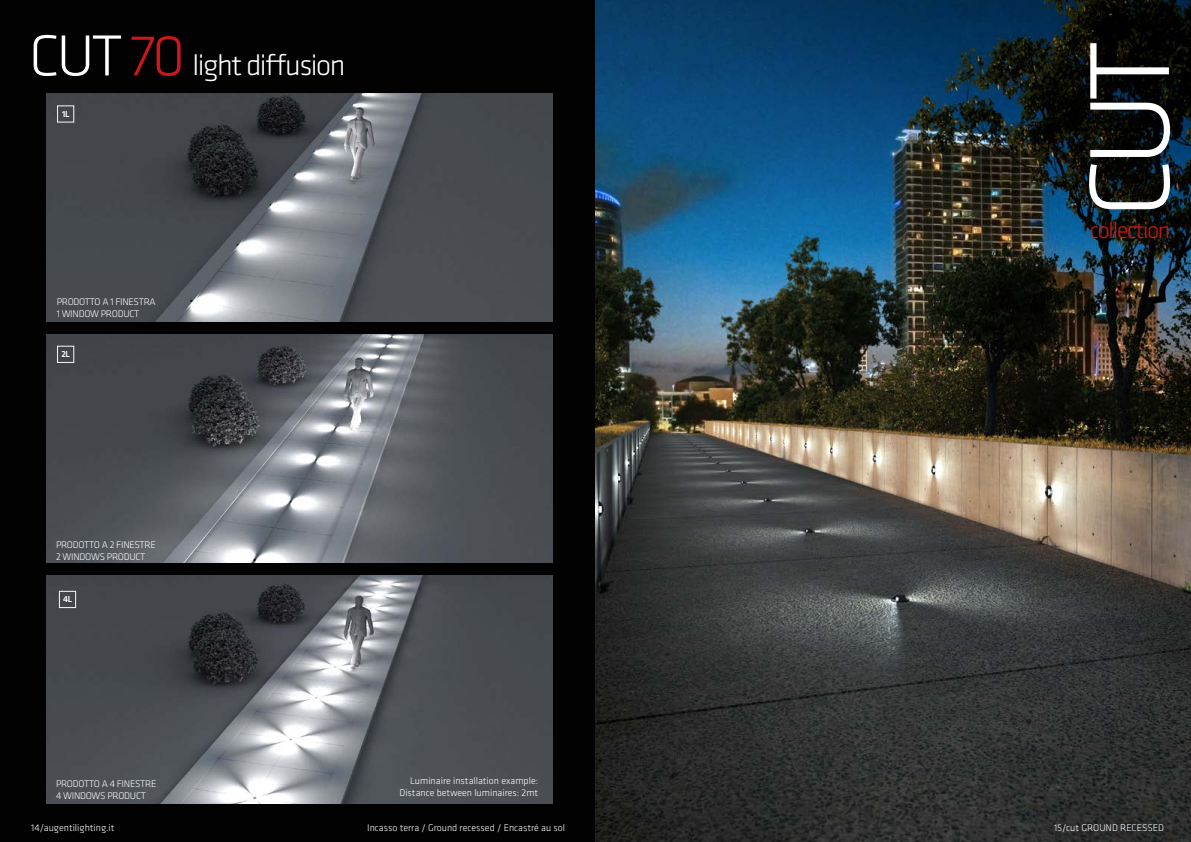
<style>
.page{position:relative;width:1191px;height:842px;background:#020203}
.page>*{position:absolute;margin:0;border:0;box-sizing:border-box;transform-origin:0 0}
.t1{font:300 118px "Klavika";color:#fff}
.t2{font:300 30px "Klavika";letter-spacing:-.05em;color:#fff}
.t3{font:300 23.7px "Klavika";letter-spacing:-.05em;color:#cd1719}
.t4{font:300 10px "Klavika";color:#fff}
.t5{font:300 10px "Klavika";letter-spacing:-.025em;color:#fff}
.t6{font:500 9px "Klavika";color:#fff}
.s1{font-size:60px}
.s2{font-size:60px;color:#cd1719}
</style>
<div class="page">
<img style="left:46px;top:93px;width:507px;height:228px">
<img style="left:46px;top:334px;width:507px;height:228px">
<img style="left:46px;top:576px;width:507px;height:228px">
<img style="left:595px;top:0;width:596px;height:842px">
<div style="left:57px;top:106px;width:17px;height:16px;border:1px solid #f8f8f8"></div>
<div style="left:57px;top:346px;width:17px;height:17px;border:1px solid #f8f8f8"></div>
<div style="left:59px;top:591px;width:17px;height:17px;border:1px solid #f8f8f8"></div>
<p class="t2" style="left:29px;top:49px;width:318px"><span class="s1">CUT</span> <span class="s2">70</span> light diffusion</p>
<p class="t6" style="left:62px;top:109px;width:9px">1L</p>
<p class="t5" style="left:57px;top:296px;width:101px">PRODOTTO A 1 FINESTRA</p>
<p class="t5" style="left:57px;top:308px;width:84px">1 WINDOW PRODUCT</p>
<p class="t6" style="left:61px;top:349px;width:10px">2L</p>
<p class="t5" style="left:56px;top:539px;width:101px">PRODOTTO A 2 FINESTRE</p>
<p class="t5" style="left:56px;top:551px;width:91px">2 WINDOWS PRODUCT</p>
<p class="t6" style="left:63px;top:594px;width:11px">4L</p>
<p class="t5" style="left:56px;top:778px;width:102px">PRODOTTO A 4 FINESTRE</p>
<p class="t5" style="left:56px;top:790px;width:92px">4 WINDOWS PRODUCT</p>
<p class="t4" style="left:410px;top:776px;width:130px">Luminaire installation example:</p>
<p class="t4" style="left:399px;top:788px;width:140px">Distance between luminaires: 2mt</p>
<p class="t1" style="left:1065px;top:218px;width:179px;rotate:-90deg">CUT</p>
<p class="t3" style="left:1089px;top:217px;width:82px">collection</p>
<p class="t4" style="left:31px;top:822px;width:85px">14/augentilighting.it</p>
<p class="t4" style="left:367px;top:822px;width:199px">Incasso terra / Ground recessed / Encastré au sol</p>
<p class="t4" style="left:1054px;top:822px;width:112px">15/cut GROUND RECESSED</p>
</div>
